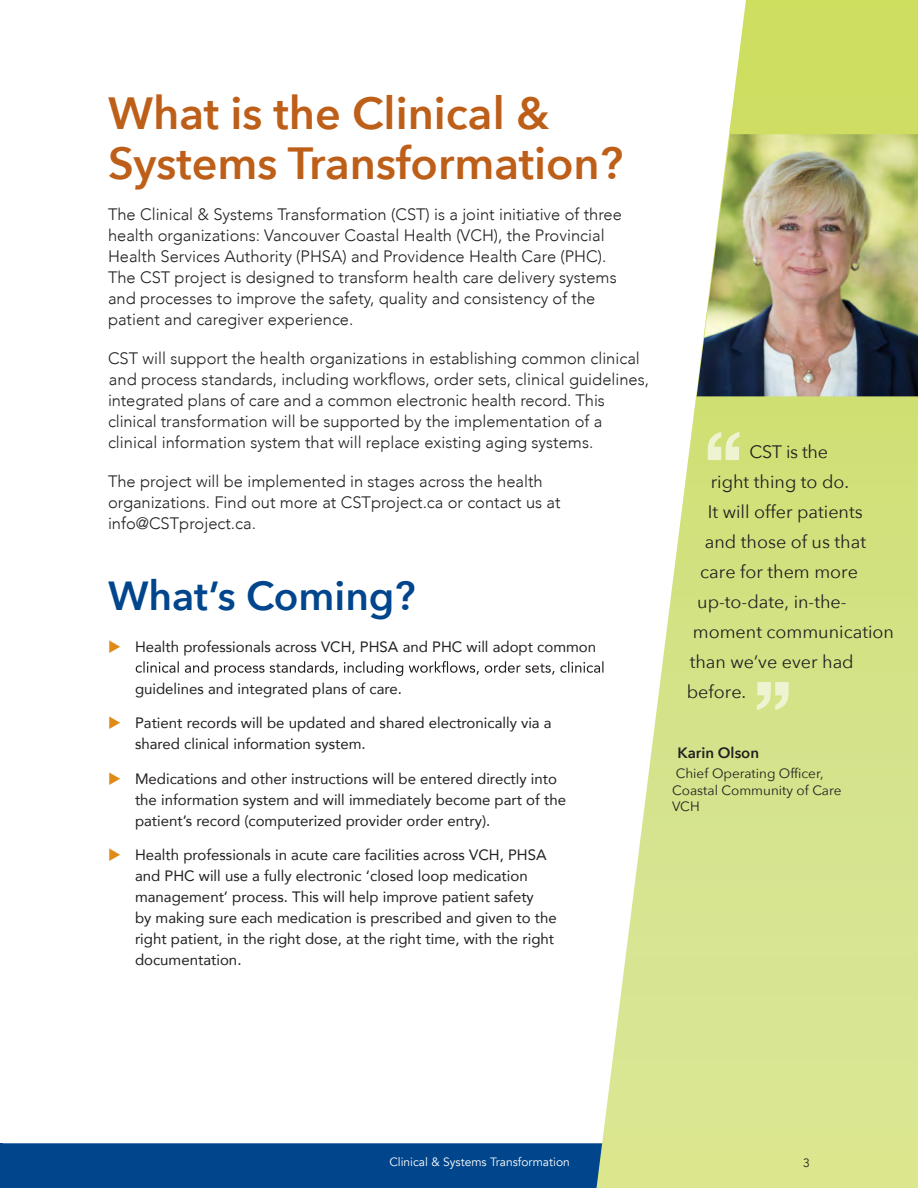
<style>
.page{position:relative;width:918px;height:1188px;background:#fff}
.page>*{position:absolute;margin:0;border:0;box-sizing:border-box;transform-origin:0 0}
.t1{font:88.5px "AG Book Stencil";color:#eef4d1}
.t2{font:600 45px/49.5px "Avenir Next";color:#bd5f19}
.t3{font:600 40.5px "Avenir Next";color:#01468c}
.t4{font:18px "Avenir Next";color:#231f20}
.t5{font:300 16.5px/21px "Avenir";color:#231f20}
.t6{font:15px/21px "Avenir";color:#231f20}
.t7{font:600 15px "Avenir Next";color:#231f20}
.t8{font:13.5px/16.2px "Avenir Next";color:#231f20}
.t9{font:12px "Avenir";color:#fff}
.t10{font:12px "Avenir";color:#231f20}
.s1{color:#df8b17}
</style>
<div class="page">
<div style="left:3px;top:1143px;width:594px;height:45px;background:#01468c"></div>
<hr style="left:0;top:1143px;width:3px;height:45px;background:#01468c">
<svg style="left:136px;top:661px;width:461px;height:15px"></svg>
<svg style="left:597px;top:0;width:321px;height:1188px"></svg>
<img style="left:697px;top:134px;width:221px;height:262px">
<h2 class="t2" style="left:108px;top:87px;width:517px">What is the Clinical &amp;<br>Systems Transformation?</h2>
<p class="t5" style="left:108px;top:204px;width:515px">The Clinical &amp; Systems Transformation (CST) is a joint initiative of three health organizations: Vancouver Coastal Health (VCH), the Provincial Health Services Authority (PHSA) and Providence Health Care (PHC).<br>The CST project is designed to transform health care delivery systems and processes to improve the safety, quality and consistency of the patient and caregiver experience.</p>
<p class="t5" style="left:108px;top:348px;width:533px">CST will support the health organizations in establishing common clinical</p>
<p class="t5" style="left:108px;top:390px;width:498px">integrated plans of care and a common electronic health record. This clinical transformation will be supported by the implementation of a clinical information system that will replace existing aging systems.</p>
<p class="t5" style="left:108px;top:471px;width:454px">The project will be implemented in stages across the health organizations. Find out more at CSTproject.ca or contact us at info@CSTproject.ca.</p>
<p class="t5" style="left:109px;top:369px;width:542px">and process standards, including workflows, order sets, clinical guidelines,</p>
<h3 class="t3" style="left:108px;top:562px;width:309px">What’s Coming?</h3>
<p class="t6" style="left:108px;top:635px;width:490px"><span class="s1">◆</span> Health professionals across VCH, PHSA and PHC will adopt common</p>
<p class="t6" style="left:135px;top:677px;width:269px">guidelines and integrated plans of care.</p>
<p class="t6" style="left:135px;top:712px;width:418px;text-indent:-27px"><span class="s1">◆</span> Patient records will be updated and shared electronically via a shared clinical information system.</p>
<p class="t6" style="left:135px;top:767px;width:433px;text-indent:-27px"><span class="s1">◆</span> Medications and other instructions will be entered directly into the information system and will immediately become part of the patient’s record (computerized provider order entry).</p>
<p class="t6" style="left:135px;top:844px;width:423px;text-indent:-27px"><span class="s1">◆</span> Health professionals in acute care facilities across VCH, PHSA and PHC will use a fully electronic ‘closed loop medication management’ process. This will help improve patient safety<br>by making sure each medication is prescribed and given to the right patient, in the right dose, at the right time, with the right documentation.</p>
<h1 class="t1" style="left:703px;top:411px;width:42px">“</h1>
<p class="t4" style="left:749px;top:436px;width:80px">CST is the</p>
<p class="t4" style="left:711px;top:466px;width:140px">right thing to do.</p>
<p class="t4" style="left:708px;top:496px;width:156px">It will offer patients</p>
<p class="t4" style="left:705px;top:526px;width:163px">and those of us that</p>
<p class="t4" style="left:700px;top:556px;width:159px">care for them more</p>
<p class="t4" style="left:697px;top:586px;width:151px">up-to-date, in-the-</p>
<p class="t4" style="left:693px;top:616px;width:203px">moment communication</p>
<p class="t4" style="left:690px;top:646px;width:165px">than we’ve ever had</p>
<p class="t4" style="left:687px;top:676px;width:61px">before.</p>
<h1 class="t1" style="left:753px;top:661px;width:42px">”</h1>
<p class="t7" style="left:677px;top:740px;width:83px">Karin Olson</p>
<p class="t8" style="left:672px;top:765px;width:171px">Chief Operating Officer,<br>Coastal Community of Care<br>VCH</p>
<p class="t9" style="left:389px;top:1155px;width:182px">Clinical &amp; Systems Transformation</p>
<p class="t10" style="left:803px;top:1156px;width:8px">3</p>
</div>
